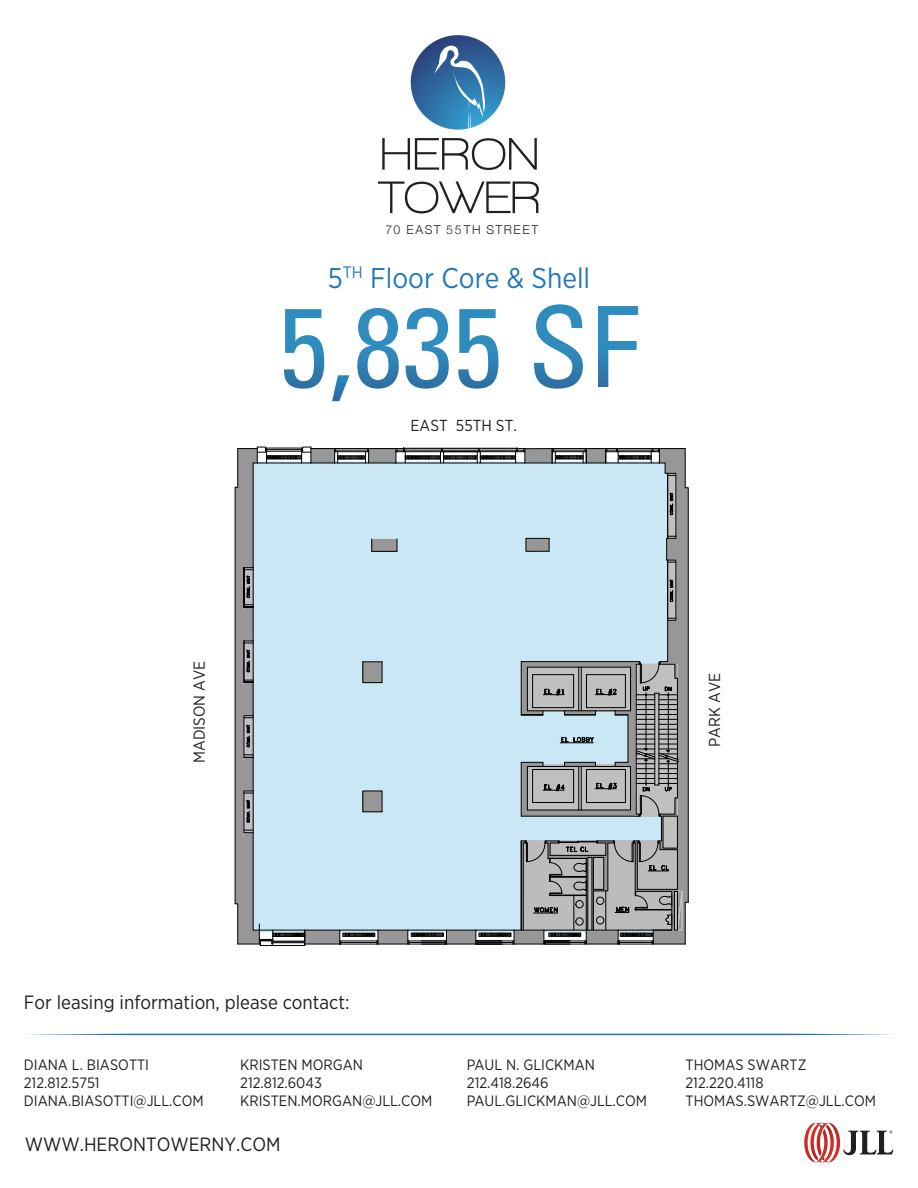
<style>
.page{position:relative;width:918px;height:1188px;background:#fff}
.page>*{position:absolute;margin:0;border:0;box-sizing:border-box;transform-origin:0 0}
.t1{font:28.5px "Gotham Narrow";color:#2377ba}
.t2{font:19.2px "Gotham Narrow";color:#231f20}
.t3{font:15.9px "Gotham Narrow";color:#231f20}
.t4{font:15px/18px "Gotham Narrow";color:#231f20}
.t5{font:300 12.3px "Helvetica Neue";letter-spacing:.135em;color:#231f20}
</style>
<div class="page">
<svg style="left:411px;top:35px;width:94px;height:95px"></svg>
<svg style="left:382px;top:42px;width:155px;height:128px"></svg>
<svg style="left:378px;top:182px;width:161px;height:31px"></svg>
<svg style="left:284px;top:309px;width:40px;height:80px"></svg>
<svg style="left:332px;top:375px;width:17px;height:26px"></svg>
<svg style="left:357px;top:308px;width:92px;height:81px"></svg>
<svg style="left:458px;top:309px;width:40px;height:80px"></svg>
<svg style="left:534px;top:304px;width:49px;height:85px"></svg>
<svg style="left:598px;top:306px;width:40px;height:81px"></svg>
<svg style="left:27px;top:1034px;width:866px;height:1px"></svg>
<svg style="left:804px;top:1123px;width:90px;height:39px"></svg>
<div style="left:305px;top:930px;width:35px;height:14px;background:#979797"></div>
<hr style="left:305px;top:944px;width:36px;height:1px;background:#000">
<hr style="left:305px;top:930px;width:35px;height:1px;background:#000">
<hr style="left:257px;top:463px;width:54px;height:1px;background:#000">
<svg style="left:235px;top:447px;width:70px;height:499px;background:#b1c5ce"></svg>
<svg style="left:311px;top:447px;width:377px;height:498px;background:#b8ccd6"></svg>
<p class="t5" style="left:386px;top:220px;width:154px">70 EAST 55TH STREET</p>
<h1 class="t1" style="left:328px;top:260px;width:264px">5<sup>TH</sup> Floor Core &amp; Shell</h1>
<p class="t3" style="left:189px;top:763px;width:104px;rotate:-90deg">MADISON AVE</p>
<p class="t3" style="left:411px;top:415px;width:108px">EAST 55TH ST.</p>
<p class="t2" style="left:24px;top:990px;width:327px">For leasing information, please contact:</p>
<p class="t3" style="left:705px;top:747px;width:75px;rotate:-90deg">PARK AVE</p>
<p class="t4" style="left:24px;top:1055px;width:181px">DIANA L. BIASOTTI<br>212.812.5751<br>DIANA.BIASOTTI@JLL.COM</p>
<p class="t4" style="left:686px;top:1055px;width:192px">THOMAS SWARTZ<br>212.220.4118<br>THOMAS.SWARTZ@JLL.COM</p>
<p class="t4" style="left:240px;top:1055px;width:194px">KRISTEN MORGAN<br>212.812.6043<br>KRISTEN.MORGAN@JLL.COM</p>
<p class="t4" style="left:467px;top:1055px;width:182px">PAUL N. GLICKMAN<br>212.418.2646<br>PAUL.GLICKMAN@JLL.COM</p>
<p class="t2" style="left:25px;top:1132px;width:257px">WWW.HERONTOWERNY.COM</p>
</div>
